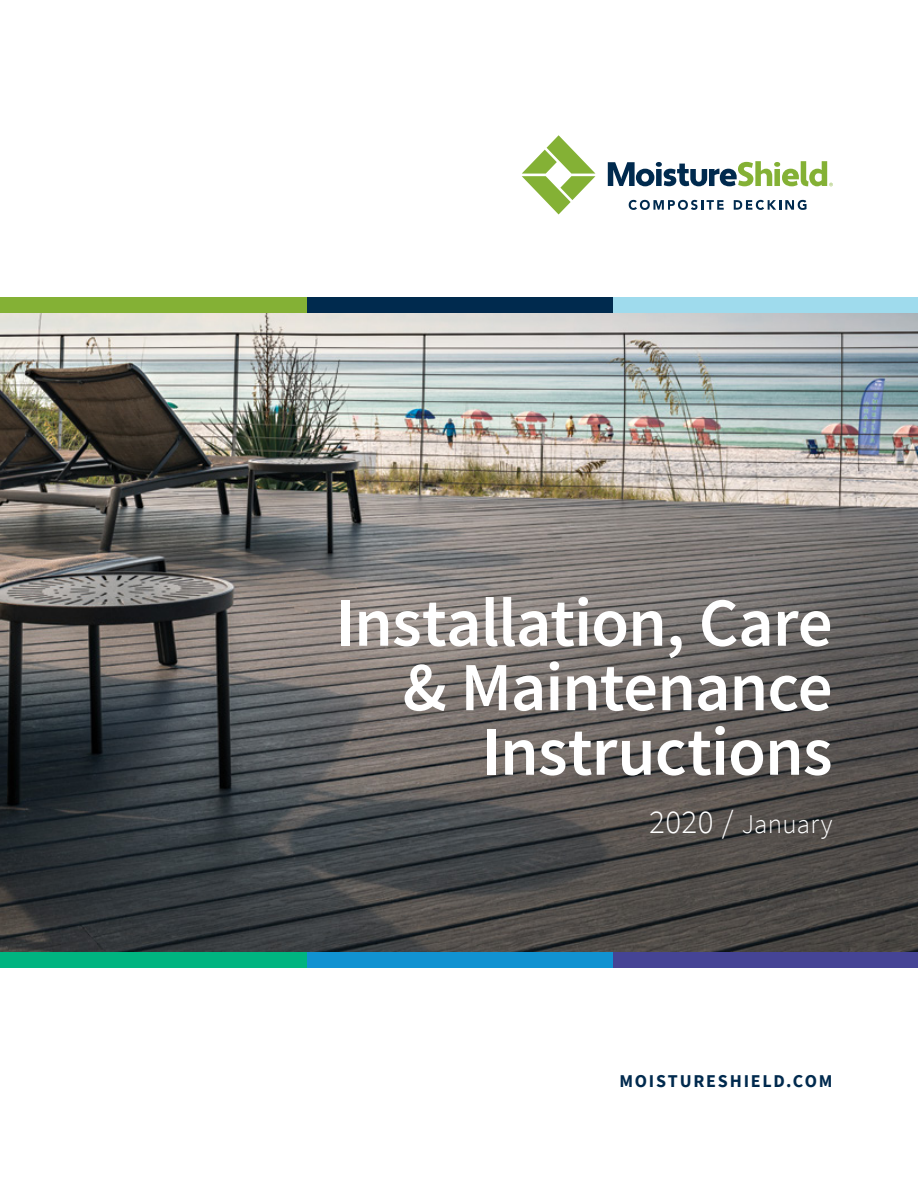
<style>
.page{position:relative;width:918px;height:1188px;background:#fff}
.page>*{position:absolute;margin:0;border:0;box-sizing:border-box;transform-origin:0 0}
.t1{font:600 69px/64.5px "Source Sans Pro";letter-spacing:-.015em;color:#fff;text-align:right}
.t2{font:300 27px "Source Sans Pro";letter-spacing:.01em;color:#fff}
.t3{font:700 18px "Source Sans Pro";letter-spacing:.1em;color:#002a4e}
.s1{font-size:33px}
</style>
<div class="page">
<img style="left:0;top:313px;width:918px;height:639px">
<svg style="left:522px;top:135px;width:73px;height:79px"></svg>
<svg style="left:608px;top:161px;width:225px;height:25px"></svg>
<svg style="left:629px;top:200px;width:95px;height:10px"></svg>
<svg style="left:734px;top:200px;width:73px;height:10px"></svg>
<div style="left:612px;top:297px;width:306px;height:16px;background:#9fdbed"></div>
<div style="left:612px;top:952px;width:306px;height:16px;background:#454495"></div>
<div style="left:306px;top:297px;width:306px;height:16px;background:#002a4e"></div>
<div style="left:306px;top:952px;width:306px;height:16px;background:#1192d1"></div>
<div style="left:0;top:297px;width:306px;height:16px;background:#84b135"></div>
<div style="left:0;top:952px;width:306px;height:16px;background:#00b480"></div>
<p class="t1" style="left:336px;top:590px;width:498px">Installation, Care &amp; Maintenance<br>Instructions</p>
<p class="t2" style="left:649px;top:807px;width:185px"><span class="s1">2020 /</span> January</p>
<p class="t3" style="left:619px;top:1069px;width:215px">MOISTURESHIELD.COM</p>
</div>
